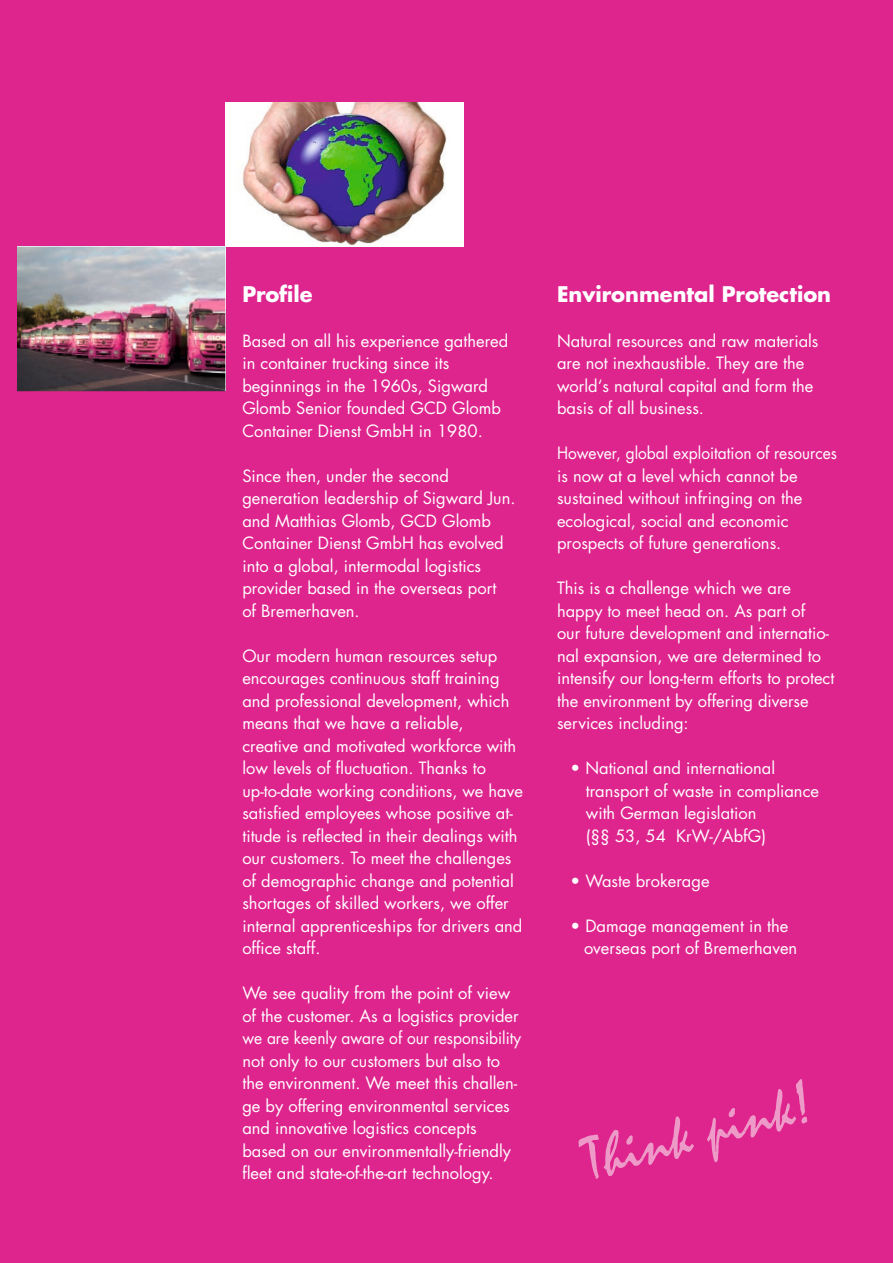
<style>
.page{position:relative;width:893px;height:1263px;background:#de248d}
.page>*{position:absolute;margin:0;border:0;box-sizing:border-box;transform-origin:0 0}
.t1{font:61.5px "Mistral";color:#ee9ac8}
.t2{font:700 21px "Futura LT Pro";color:#fff}
.t3{font:16.5px/22.5px "Futura Std";color:#fff}
.t4{font:16.5px/22.5px "Futura Std";color:#fff;scale:.94 1}
</style>
<div class="page">
<img style="left:17px;top:247px;width:208px;height:144px">
<img style="left:225px;top:102px;width:238px;height:145px">
<p class="t2" style="left:242px;top:277px;width:72px">Profile</p>
<p class="t3" style="left:242px;top:329px;width:267px">Based on all his experience gathered in container trucking since its beginnings in the 1960s, Sigward<br>Glomb Senior founded GCD Glomb<br>Container Dienst GmbH in 1980.</p>
<p class="t3" style="left:242px;top:464px;width:275px">Since then, under the second generation leadership of Sigward Jun. and Matthias Glomb, GCD Glomb<br>Container Dienst GmbH has evolved into a global, intermodal logistics provider based in the overseas port<br>of Bremerhaven.</p>
<p class="t3" style="left:242px;top:644px;width:282px">Our modern human resources setup encourages continuous staff training and professional development, which means that we have a reliable, creative and motivated workforce with low levels of fluctuation. Thanks to up-to-date working conditions, we have satisfied employees whose positive at&shy;titude is reflected in their dealings with our customers. To meet the challenges of demographic change and potential shortages of skilled workers, we offer internal apprenticeships for drivers and office staff.</p>
<p class="t3" style="left:242px;top:982px;width:280px">We see quality from the point of view of the customer. As a logistics provider we are keenly aware of our responsibility not only to our customers but also to the environment. We meet this challen&shy;ge by offering environmental services and innovative logistics concepts based on our environmentally-friendly fleet and state-of-the-art technology.</p>
<p class="t2" style="left:557px;top:277px;width:276px">Environmental Protection</p>
<p class="t3" style="left:557px;top:329px;width:263px">Natural resources and raw materials are not inexhaustible. They are the world‘s natural capital and form the basis of all business.</p>
<p class="t4" style="left:557px;top:442px;width:299px">However, global exploitation of resources is now at a level which cannot be sustained without infringing on the ecological, social and economic prospects of future generations.</p>
<p class="t3" style="left:557px;top:577px;width:279px">This is a challenge which we are happy to meet head on. As part of<br>our future development and internatio&shy;nal expansion, we are determined to intensify our long-term efforts to protect the environment by offering diverse services including:</p>
<p class="t3" style="left:586px;top:757px;width:235px;text-indent:-15px">• National and international transport of waste in compliance with German legislation<br>(§§ 53, 54 KrW-/AbfG)</p>
<p class="t3" style="left:571px;top:869px;width:141px">• Waste brokerage</p>
<p class="t3" style="left:584px;top:914px;width:215px;text-indent:-13px">• Damage management in the overseas port of Bremerhaven</p>
<h1 class="t1" style="left:576px;top:1125px;width:235px;rotate:-15deg">Think pink!</h1>
</div>
